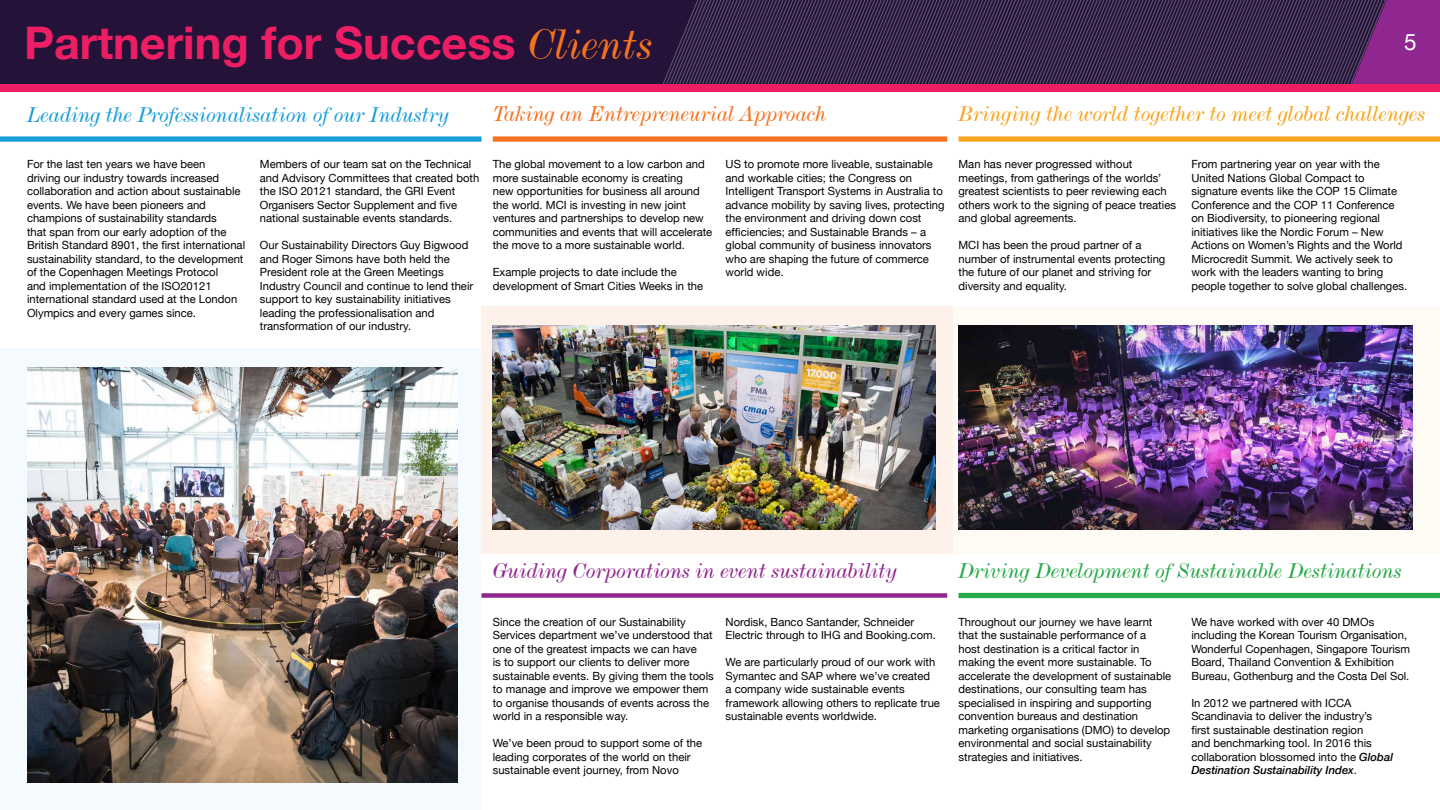
<style>
.page{position:relative;width:1440px;height:810px;background:#fff}
.page>*{position:absolute;margin:0;border:0;box-sizing:border-box;transform-origin:0 0}
.t1{font:700 45px "Helvetica Neue";color:#ed1e64}
.t2{font:22.5px "De Vinne BT Italic Text";color:#f9a51e}
.t3{font:22.5px "De Vinne BT Italic Text";color:#28a949}
.t4{font:22.5px "De Vinne BT Italic Text";color:#1b9dd9}
.t5{font:22.5px "De Vinne BT Italic Text";color:#90268f}
.t6{font:22.5px "De Vinne BT Italic Text";color:#f47321}
.t7{font:22.5px "Helvetica Neue";color:#fff}
.t8{font:11.25px/13.5px "Helvetica Neue";color:#000}
.s1{font-family:"De Vinne BT Italic Text";font-weight:400;color:#f47321}
.s2{font-weight:500;font-style:italic}
</style>
<div class="page">
<div style="left:0;top:0;width:1440px;height:84px;background:#241239"></div>
<div style="left:0;top:84px;width:1440px;height:8px;background:#ed1e64"></div>
<svg style="left:663px;top:0;width:777px;height:84px"></svg>
<div style="left:953px;top:306px;width:487px;height:247px;background:#fefaf4"></div>
<div style="left:0;top:348px;width:482px;height:462px;background:#f4fafd"></div>
<img style="left:958px;top:325px;width:455px;height:205px">
<img style="left:27px;top:368px;width:430px;height:415px">
<div style="left:0;top:136px;width:482px;height:6px;background:#1b9dd9"></div>
<div style="left:958px;top:136px;width:482px;height:6px;background:#f9a51e"></div>
<div style="left:482px;top:593px;width:465px;height:5px;background:#90268f"></div>
<div style="left:958px;top:593px;width:482px;height:5px;background:#28a949"></div>
<div style="left:493px;top:136px;width:454px;height:6px;background:#f47321"></div>
<div style="left:482px;top:306px;width:471px;height:247px;background:#fdf1e9"></div>
<img style="left:493px;top:325px;width:443px;height:205px">
<h1 class="t1" style="left:24px;top:7px;width:631px">Partnering for Success <span class="s1">Clients</span></h1>
<h2 class="t7" style="left:1404px;top:26px;width:14px">5</h2>
<h2 class="t4" style="left:27px;top:101px;width:424px">Leading the Professionalisation of our Industry</h2>
<p class="t8" style="left:27px;top:158px;width:220px">For the last ten years we have been<br>driving our industry towards increased collaboration and action about sustainable events. We have been pioneers and champions of sustainability standards<br>that span from our early adoption of the British Standard 8901, the first international sustainability standard to, the development of the Copenhagen Meetings Protocol<br>and implementation of the ISO20121 international standard used at the London Olympics and every games since.</p>
<p class="t8" style="left:260px;top:158px;width:221px">Members of our team sat on the Technical and Advisory Committees that created both the ISO 20121 standard, the GRI Event Organisers Sector Supplement and five national sustainable events standards.</p>
<p class="t8" style="left:260px;top:239px;width:215px">Our Sustainability Directors Guy Bigwood and Roger Simons have both held the President role at the Green Meetings Industry Council and continue to lend their support to key sustainability initiatives leading the professionalisation and transformation of our industry.</p>
<h2 class="t6" style="left:493px;top:100px;width:335px">Taking an Entrepreneurial Approach</h2>
<p class="t8" style="left:493px;top:158px;width:221px">The global movement to a low carbon and more sustainable economy is creating<br>new opportunities for business all around the world. MCI is investing in new joint ventures and partnerships to develop new communities and events that will accelerate the move to a more sustainable world.</p>
<p class="t8" style="left:493px;top:266px;width:212px">Example projects to date include the development of Smart Cities Weeks in the</p>
<p class="t8" style="left:726px;top:158px;width:221px">US to promote more liveable, sustainable and workable cities; the Congress on Intelligent Transport Systems in Australia to advance mobility by saving lives, protecting the environment and driving down cost efficiencies; and Sustainable Brands – a global community of business innovators who are shaping the future of commerce world wide.</p>
<h2 class="t2" style="left:958px;top:100px;width:469px">Bringing the world together to meet global challenges</h2>
<p class="t8" style="left:958px;top:158px;width:219px">Man has never progressed without meetings, from gatherings of the worlds‘ greatest scientists to peer reviewing each others work to the signing of peace treaties and global agreements.</p>
<p class="t8" style="left:958px;top:239px;width:208px">MCI has been the proud partner of a number of instrumental events protecting the future of our planet and striving for diversity and equality.</p>
<p class="t8" style="left:1191px;top:158px;width:217px">From partnering year on year with the United Nations Global Compact to signature events like the COP 15 Climate Conference and the COP 11 Conference on Biodiversity to, pioneering regional initiatives like the Nordic Forum – New Actions on Women s’ Rights and the World Microcredit Summit. We actively seek to work with the leaders wanting to bring people together to solve global challenges.</p>
<h2 class="t5" style="left:493px;top:557px;width:406px">Guiding Corporations in event sustainability</h2>
<p class="t8" style="left:493px;top:616px;width:223px">Since the creation of our Sustainability Services department we’ve understood that one of the greatest impacts we can have<br>is to support our clients to deliver more sustainable events. By giving them the tools to manage and improve we empower them to organise thousands of events across the world in a responsible way.</p>
<p class="t8" style="left:493px;top:737px;width:211px">We’ve been proud to support some of the leading corporates of the world on their sustainable event journey, from Novo</p>
<p class="t8" style="left:726px;top:616px;width:212px">Nordisk, Banco Santander, Schneider<br>Electric through to IHG and Booking.com.</p>
<p class="t8" style="left:726px;top:656px;width:216px">We are particularly proud of our work with Symantec and SAP where we’ve created<br>a company wide sustainable events framework allowing others to replicate true sustainable events worldwide.</p>
<h2 class="t3" style="left:958px;top:557px;width:445px">Driving Development of Sustainable Destinations</h2>
<p class="t8" style="left:958px;top:616px;width:214px">Throughout our journey we have learnt that the sustainable performance of a<br>host destination is a critical factor in making the event more sustainable. To accelerate the development of sustainable destinations, our consulting team has specialised in inspiring and supporting convention bureaus and destination marketing organisations (DMO) to develop environmental and social sustainability strategies and initiatives.</p>
<p class="t8" style="left:1191px;top:616px;width:220px">We have worked with over 40 DMOs including the Korean Tourism Organisation, Wonderful Copenhagen, Singapore Tourism Board, Thailand Convention &amp; Exhibition Bureau, Gothenburg and the Costa Del Sol.</p>
<p class="t8" style="left:1191px;top:697px;width:203px">In 2012 we partnered with ICCA Scandinavia to deliver the industry s’ first sustainable destination region<br>and benchmarking tool In. 2016 this collaboration blossomed into the <span class="s2">Global Destination Sustainability Index</span>.</p>
</div>
